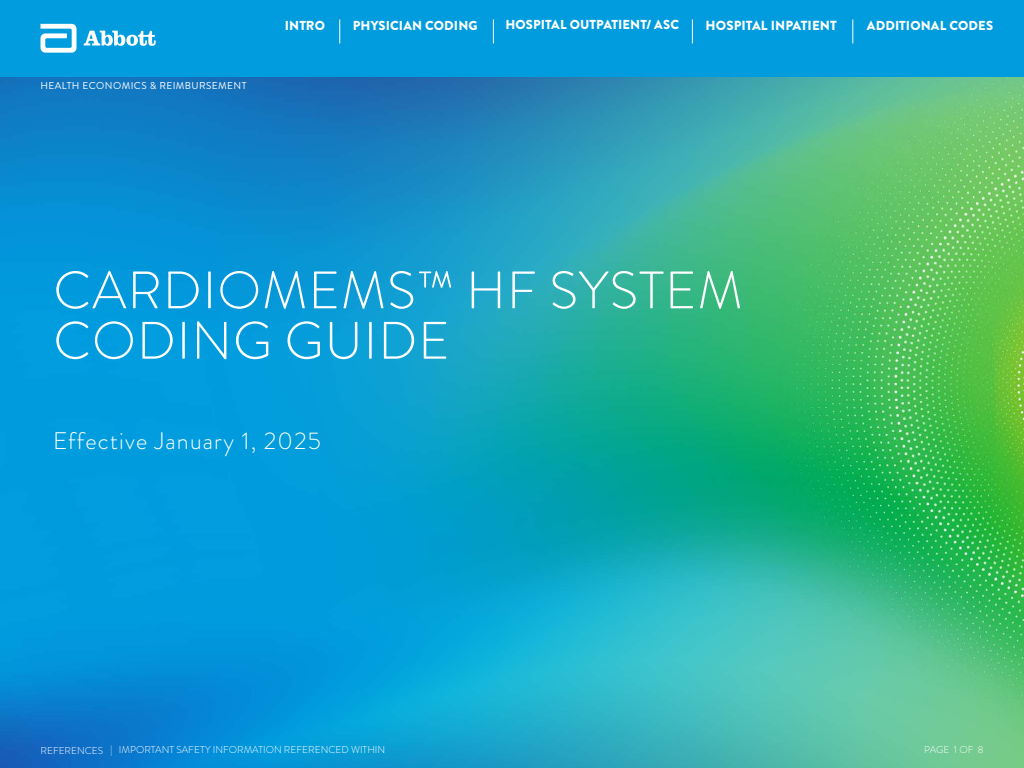
<style>
.page{position:relative;width:1024px;height:768px;background:#fff}
.page>*{position:absolute;margin:0;border:0;box-sizing:border-box;transform-origin:0 0}
.t1{font:300 52.6px/50.4px "Brandon Grotesque";letter-spacing:.02em;color:#fff}
.t2{font:300 24px "Brandon Grotesque";letter-spacing:.05em;color:#fff}
.t3{font:900 13.15px "Brandon Grotesque";letter-spacing:.005em;color:#fff}
.t4{font:900 13px "Brandon Grotesque";letter-spacing:.01em;color:#fff}
.t5{font:300 10px "Brandon Grotesque";color:#fff}
.t6{font:10px "Brandon Grotesque";letter-spacing:.04em;color:#fff}
</style>
<div class="page">
<img style="left:0;top:76px;width:1024px;height:692px">
<div style="left:0;top:0;width:1024px;height:76px;background:#009cde"></div>
<svg style="left:41px;top:24px;width:36px;height:29px"></svg>
<svg style="left:84px;top:31px;width:72px;height:15px"></svg>
<svg style="left:852px;top:19px;width:1px;height:24px"></svg>
<svg style="left:692px;top:19px;width:1px;height:24px"></svg>
<svg style="left:493px;top:19px;width:1px;height:24px"></svg>
<svg style="left:339px;top:19px;width:1px;height:24px"></svg>
<p class="t6" style="left:40px;top:79px;width:208px">HEALTH ECONOMICS &amp; REIMBURSEMENT</p>
<h3 class="t4" style="left:285px;top:16px;width:42px">INTRO</h3>
<h3 class="t4" style="left:353px;top:16px;width:126px">PHYSICIAN CODING</h3>
<h3 class="t4" style="left:505px;top:15px;width:175px">HOSPITAL OUTPATIENT/ ASC</h3>
<h3 class="t3" style="left:706px;top:16px;width:133px">HOSPITAL INPATIENT</h3>
<h3 class="t4" style="left:867px;top:16px;width:128px">ADDITIONAL CODES</h3>
<h1 class="t1" style="left:53px;top:265px;width:691px">CARDIOMEMS™ HF SYSTEM<br>CODING GUIDE</h1>
<h2 class="t2" style="left:53px;top:425px;width:270px">Effective January 1, 2025</h2>
<p class="t5" style="left:41px;top:743px;width:346px">REFERENCES | IMPORTANT SAFETY INFORMATION REFERENCED WITHIN</p>
<p class="t5" style="left:924px;top:743px;width:61px">PAGE 1 OF 8</p>
</div>
